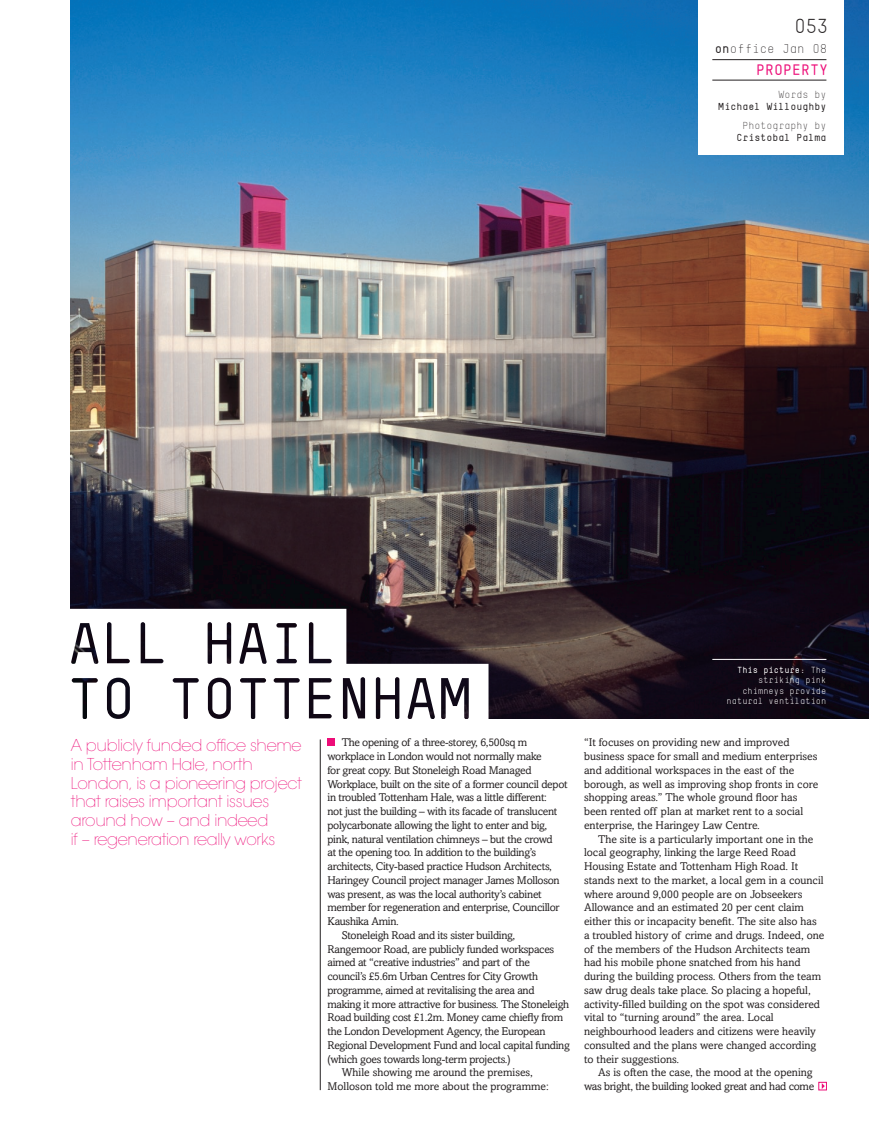
<style>
.page{position:relative;width:869px;height:1134px;background:#fff}
.page>*{position:absolute;margin:0;border:0;box-sizing:border-box;transform-origin:0 0}
.t1{font:20px "TSTAR Mono Round";color:#231f20}
.Avant_Garde_Standfir{font:200 16.25px/18.8px "Avant Garde";letter-spacing:-.02em;color:#ed0d78}
.t2{font:700 15px "TSTAR Mono Round";color:#ed0d78}
.t3{font:300 12.5px "TSTAR Mono Round";color:#231f20}
.Amasis_Body_Copy{font:11.25px/13.8px "Amasis";letter-spacing:-.015em;color:#231f20}
.Picture_Captions{font:700 10px/12.5px "TSTAR Mono Round";color:#231f20;text-align:right}
.Picture_Captions-2{font:8.75px/10.5px "TSTAR Mono Round";color:#fff;text-align:right}
.s1{font-weight:700}
.s2{font-weight:300}
</style>
<div class="page">
<img style="left:71px;top:0;width:797px;height:719px">
<div style="left:697px;top:0;width:145px;height:154px;background:#fff"></div>
<svg style="left:71px;top:609px;width:417px;height:110px"></svg>
<hr style="left:320px;top:739px;width:1px;height:351px;background:#231f20">
<hr style="left:712px;top:659px;width:114px;height:1px;background:#fff">
<hr style="left:712px;top:59px;width:114px;height:1px;background:#231f20">
<hr style="left:712px;top:80px;width:114px;height:1px;background:#231f20">
<div style="left:327px;top:738px;width:8px;height:8px;background:#ed0d78"></div>
<div style="left:818px;top:1082px;width:8px;height:8px;border:1px solid #ed0d78"></div>
<svg style="left:821px;top:1083px;width:3px;height:6px"></svg>
<p class="t1" style="left:793px;top:14px;width:36px">053</p>
<p class="t3" style="left:714px;top:41px;width:114px"><span class="s1">on</span>office Jan 08</p>
<p class="t2" style="left:755px;top:61px;width:74px">PROPERTY</p>
<p class="Picture_Captions" style="left:718px;top:88px;width:110px"><span class="s2">Words by<br></span>Michael Willoughby</p>
<p class="Picture_Captions" style="left:736px;top:119px;width:91px;text-align:center"><span class="s2">Photography by<br></span>Cristobal Palma</p>
<p class="Avant_Garde_Standfir" style="left:71px;top:736px;width:232px">A publicly funded office sheme in Tottenham Hale, north<br>London, is a pioneering project that raises important issues around how – and indeed<br>if – regeneration really works</p>
<p class="Amasis_Body_Copy" style="left:327px;top:736px;width:242px;text-indent:14px">The opening of a three-storey, 6,500sq m workplace in London would not normally make<br>for great copy. But Stoneleigh Road Managed Workplace, built on the site of a former council depot in troubled Tottenham Hale, was a little different:<br>not just the building – with its facade of translucent polycarbonate allowing the light to enter and big, pink, natural ventilation chimneys – but the crowd<br>at the opening too. In addition to the building’s architects, City-based practice Hudson Architects, Haringey Council project manager James Molloson was present, as was the local authority’s cabinet member for regeneration and enterprise, Councillor Kaushika Amin.</p>
<p class="Amasis_Body_Copy" style="left:327px;top:928px;width:244px;text-indent:14px">Stoneleigh Road and its sister building, Rangemoor Road, are publicly funded workspaces aimed at “creative industries” and part of the council’s £5.6m Urban Centres for City Growth programme, aimed at revitalising the area and making it more attractive for business. The Stoneleigh Road building cost £1.2m. Money came chiefly from the London Development Agency, the European Regional Development Fund and local capital funding (which goes towards long-term projects.)</p>
<p class="Amasis_Body_Copy" style="left:327px;top:1066px;width:223px;text-align:center">While showing me around the premises,<br>Molloson told me more about the programme:</p>
<p class="Picture_Captions-2" style="left:726px;top:664px;width:101px"><span class="s1">This picture:</span> The striking pink chimneys provide natural ventilation</p>
<p class="Amasis_Body_Copy" style="left:583px;top:736px;width:236px">“It focuses on providing new and improved business space for small and medium enterprises and additional workspaces in the east of the borough, as well as improving shop fronts in core shopping areas.” The whole ground floor has been rented off plan at market rent to a social enterprise, the Haringey Law Centre.</p>
<p class="Amasis_Body_Copy" style="left:583px;top:832px;width:242px;text-indent:14px">The site is a particularly important one in the local geography, linking the large Reed Road Housing Estate and Tottenham High Road. It stands next to the market, a local gem in a council where around 9,000 people are on Jobseekers Allowance and an estimated 20 per cent claim either this or incapacity benefit. The site also has a troubled history of crime and drugs. Indeed, one of the members of the Hudson Architects team had his mobile phone snatched from his hand during the building process. Others from the team saw drug deals take place. So placing a hopeful, activity-filled building on the spot was considered vital to “turning around” the area. Local neighbourhood leaders and citizens were heavily consulted and the plans were changed according to their suggestions.</p>
<p class="Amasis_Body_Copy" style="left:583px;top:1066px;width:231px;text-align:right">As is often the case, the mood at the opening was bright, the building looked great and had come</p>
</div>
